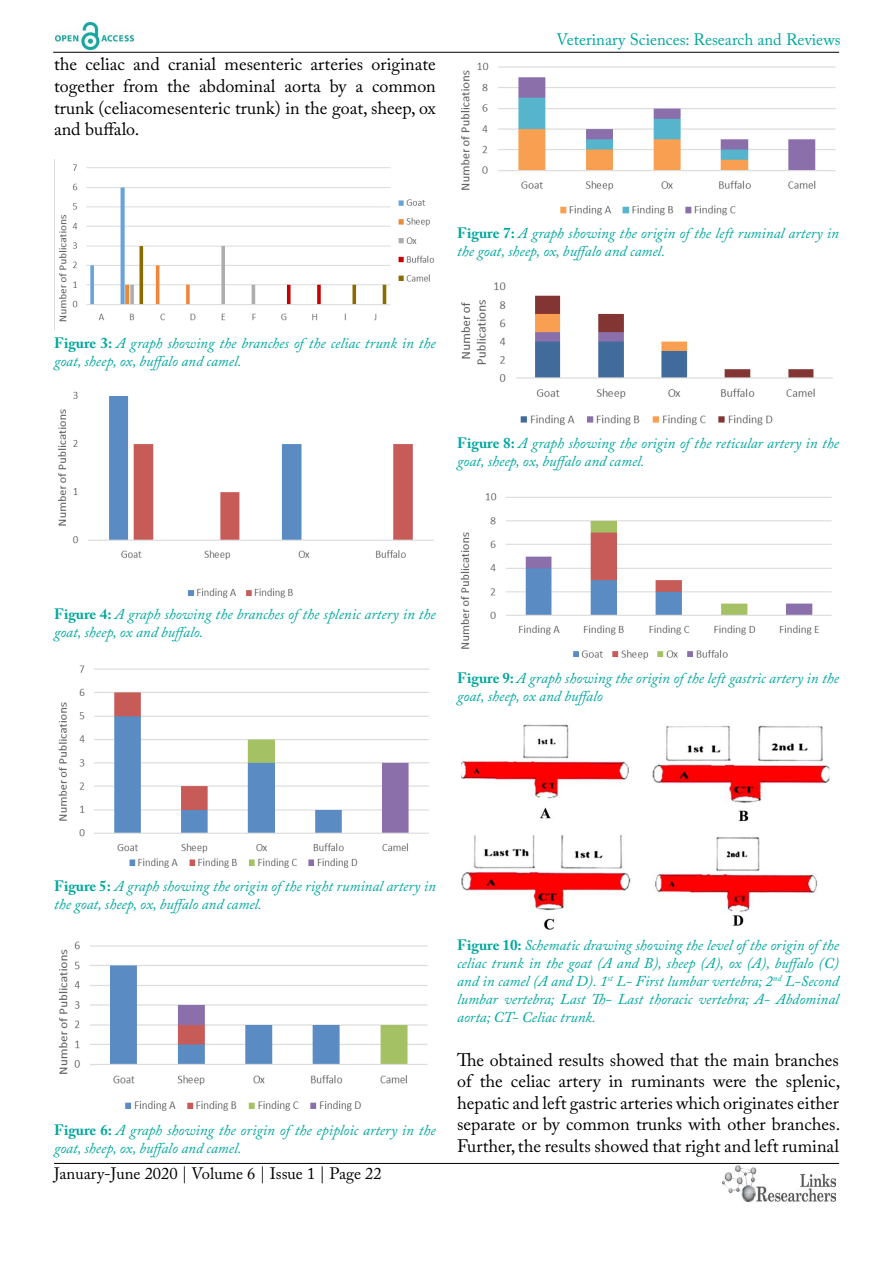
<style>
.page{position:relative;width:893px;height:1263px;background:#fff}
.page>*{position:absolute;margin:0;border:0;box-sizing:border-box;transform-origin:0 0}
.t1{font:18px/21.6px "Adobe Caslon Pro";color:#000;text-align:justify}
.t2{font:16.5px "Adobe Caslon Pro";color:#000}
.t3{font:16.5px "Adobe Caslon Pro";color:#00a79e}
.t4{font:italic 15px/18px "Adobe Caslon Pro";color:#00a79e}
.s1{font-weight:700;font-style:normal}
</style>
<div class="page">
<hr style="left:53px;top:52px;width:786px;height:1px;background:#000">
<hr style="left:54px;top:1163px;width:785px;height:1px;background:#000">
<img style="left:55px;top:23px;width:79px;height:27px">
<img style="left:722px;top:1166px;width:113px;height:37px">
<img style="left:54px;top:160px;width:381px;height:169px">
<img style="left:58px;top:391px;width:376px;height:207px">
<img style="left:58px;top:665px;width:371px;height:203px">
<img style="left:58px;top:941px;width:370px;height:170px">
<img style="left:460px;top:62px;width:376px;height:154px">
<img style="left:461px;top:282px;width:372px;height:144px">
<img style="left:460px;top:493px;width:372px;height:167px">
<img style="left:462px;top:724px;width:368px;height:206px">
<p class="t1" style="left:54px;top:53px;width:383px">the celiac and cranial mesenteric arteries originate together from the abdominal aorta by a common trunk (celiacomesenteric trunk) in the goat, sheep, ox and buffalo.</p>
<p class="t3" style="left:556px;top:30px;width:286px">Veterinary Sciences: Research and Reviews</p>
<p class="t4" style="left:457px;top:224px;width:383px"><span class="s1">Figure 7:</span> A graph showing the origin of the left ruminal artery in the goat, sheep, ox, buffalo and camel.</p>
<p class="t4" style="left:54px;top:333px;width:383px"><span class="s1">Figure 3:</span> A graph showing the branches of the celiac trunk in the goat, sheep, ox, buffalo and camel.</p>
<p class="t4" style="left:457px;top:434px;width:383px"><span class="s1">Figure 8:</span> A graph showing the origin of the reticular artery in the goat, sheep, ox, buffalo and camel.</p>
<p class="t4" style="left:54px;top:605px;width:383px"><span class="s1">Figure 4:</span> A graph showing the branches of the splenic artery in the goat, sheep, ox and buffalo.</p>
<p class="t4" style="left:457px;top:668px;width:383px"><span class="s1">Figure 9:</span> A graph showing the origin of the left gastric artery in the goat, sheep, ox and buffalo</p>
<p class="t4" style="left:54px;top:877px;width:383px"><span class="s1">Figure 5:</span> A graph showing the origin of the right ruminal artery in the goat, sheep, ox, buffalo and camel.</p>
<p class="t4" style="left:54px;top:1121px;width:383px"><span class="s1">Figure 6:</span> A graph showing the origin of the epiploic artery in the goat, sheep, ox, buffalo and camel.</p>
<p class="t2" style="left:54px;top:1164px;width:329px">January-June 2020 | Volume 6 | Issue 1 | Page 22</p>
<p class="t4" style="left:457px;top:936px;width:383px;text-align:justify"><span class="s1">Figure 10:</span> Schematic drawing showing the level of the origin of the celiac trunk in the goat (A and B), sheep (A), ox (A), buffalo (C) and in camel (A and D). 1<sup>st</sup> L- First lumbar vertebra; 2<sup>nd</sup> L-Second lumbar vertebra; Last Th- Last thoracic vertebra; A- Abdominal aorta; CT- Celiac trunk.</p>
<p class="t1" style="left:457px;top:1049px;width:385px">The obtained results showed that the main branches of the celiac artery in ruminants were the splenic, hepatic and left gastric arteries which originates either separate or by common trunks with other branches.<br>Further, the results showed that right and left ruminal</p>
</div>
